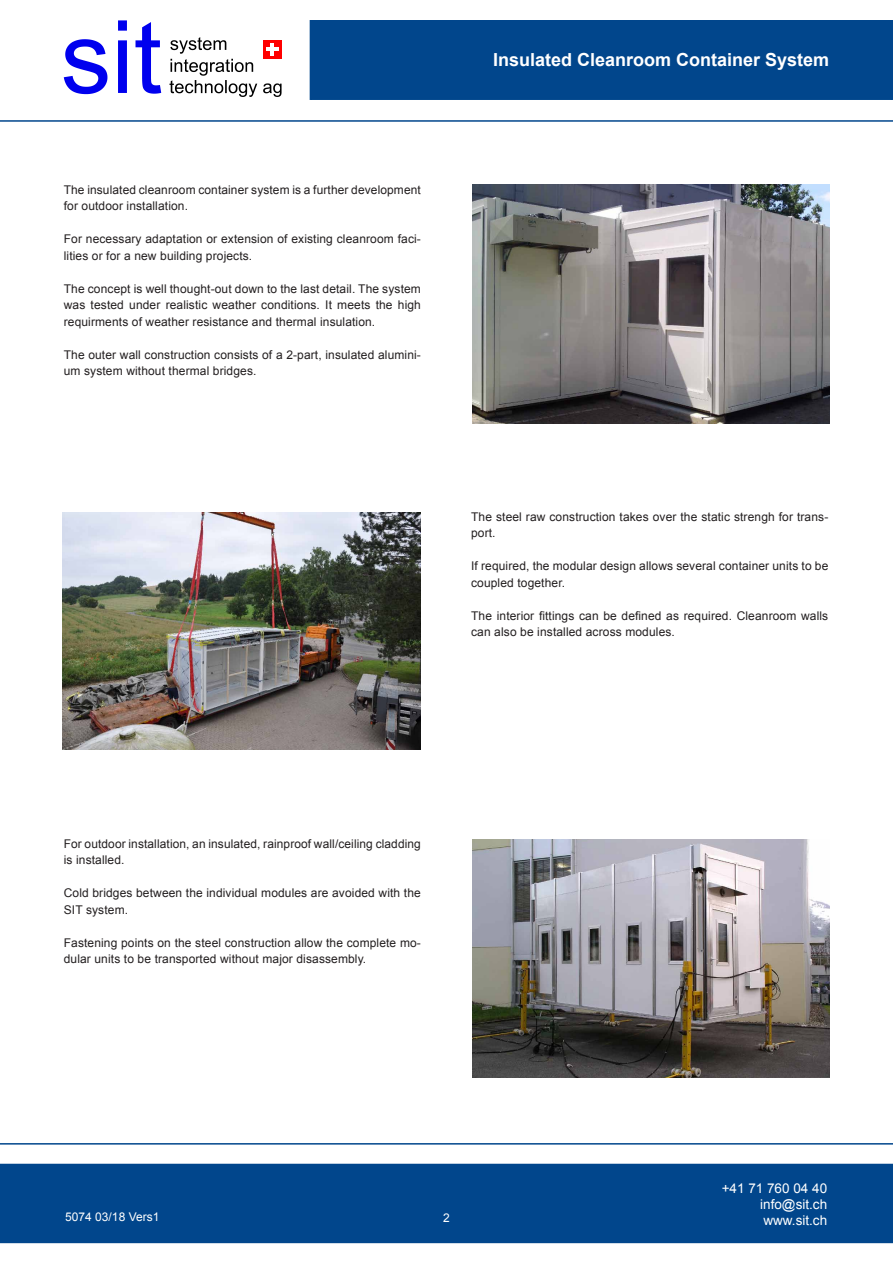
<style>
.page{position:relative;width:893px;height:1263px;background:#fff}
.page>*{position:absolute;margin:0;border:0;box-sizing:border-box;transform-origin:0 0}
.t1{font:700 18px "Arial";color:#fff}
.t2{font:13.5px "Arial";color:#fff}
.Blocksatz{font:12px/16.5px "Arial";letter-spacing:.01em;color:#231f20}
.t3{font:12px "Arial";color:#fff}
</style>
<div class="page">
<hr style="left:0;top:120px;width:893px;height:2px;background:#01468c">
<hr style="left:0;top:1143px;width:893px;height:1px;background:#01468c">
<div style="left:310px;top:21px;width:582px;height:78px;background:#01468c"></div>
<div style="left:310px;top:20px;width:583px;height:80px;border:2px solid #01468c"></div>
<svg style="left:64px;top:39px;width:43px;height:55px"></svg>
<svg style="left:118px;top:20px;width:9px;height:73px"></svg>
<svg style="left:136px;top:22px;width:25px;height:72px"></svg>
<div style="left:263px;top:40px;width:19px;height:19px;background:#f00"></div>
<svg style="left:266px;top:43px;width:13px;height:13px"></svg>
<svg style="left:169px;top:37px;width:88px;height:60px"></svg>
<svg style="left:263px;top:83px;width:19px;height:14px"></svg>
<div style="left:0;top:1164px;width:893px;height:78px;background:#01468c"></div>
<div style="left:0;top:1164px;width:893px;height:79px;border:2px solid #01468c"></div>
<img style="left:63px;top:512px;width:357px;height:237px">
<img style="left:472px;top:185px;width:357px;height:238px">
<img style="left:472px;top:839px;width:357px;height:238px">
<p class="Blocksatz" style="left:64px;top:181px;width:359px">The insulated cleanroom container system is a further development for outdoor installation.</p>
<p class="Blocksatz" style="left:64px;top:231px;width:359px">For necessary adaptation or extension of existing cleanroom faci&shy;lities or for a new building projects.</p>
<p class="Blocksatz" style="left:64px;top:280px;width:359px;text-align:justify">The concept is well thought-out down to the last detail. The system was tested under realistic weather conditions. It meets the high requirments of weather resistance and thermal insulation.</p>
<p class="Blocksatz" style="left:64px;top:346px;width:359px">The outer wall construction consists of a 2-part, insulated alumini&shy;um system without thermal bridges.</p>
<p class="t1" style="left:493px;top:48px;width:338px">Insulated Cleanroom Container System</p>
<p class="Blocksatz" style="left:471px;top:508px;width:359px">The steel raw construction takes over the static strengh for trans&shy;port.</p>
<p class="Blocksatz" style="left:471px;top:558px;width:359px">If required, the modular design allows several container units to be coupled together.</p>
<p class="Blocksatz" style="left:471px;top:607px;width:359px">The interior fittings can be defined as required. Cleanroom walls can also be installed across modules.</p>
<p class="Blocksatz" style="left:64px;top:836px;width:359px">For outdoor installation, an insulated, rainproof wall/ceiling cladding is installed.</p>
<p class="Blocksatz" style="left:64px;top:885px;width:359px">Cold bridges between the individual modules are avoided with the<br>SIT system.</p>
<p class="Blocksatz" style="left:64px;top:935px;width:359px">Fastening points on the steel construction allow the complete mo&shy;dular units to be transported without major disassembly.</p>
<p class="t3" style="left:65px;top:1209px;width:96px">5074 03/18 Vers1</p>
<p class="t3" style="left:443px;top:1210px;width:8px">2</p>
<p class="t2" style="left:722px;top:1179px;width:107px">+41 71 760 04 40</p>
<p class="t2" style="left:760px;top:1195px;width:68px">info@sit.ch</p>
<p class="t2" style="left:763px;top:1212px;width:65px">www.sit.ch</p>
</div>
